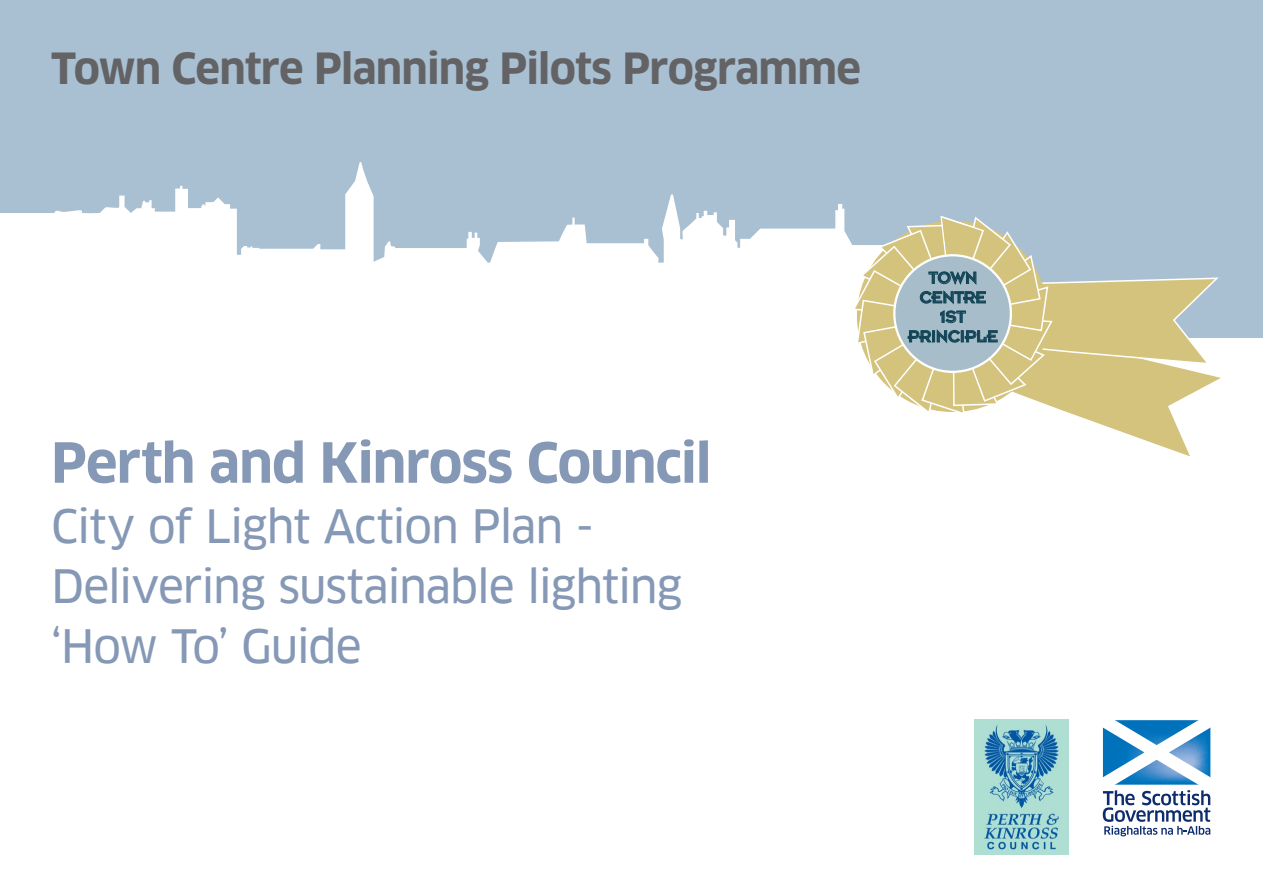
<style>
.page{position:relative;width:1263px;height:893px;background:#fff}
.page>*{position:absolute;margin:0;border:0;box-sizing:border-box;transform-origin:0 0}
.t1{font:700 54px "Clan";letter-spacing:-.02em;color:#8598b5}
.t2{font:45px/60px "Clan News";letter-spacing:-.03em;color:#8598b5}
.t3{font:700 42px "Clan";letter-spacing:-.02em;color:#636366}
.t4{font:18px "Insignia";letter-spacing:-.005em;color:#134556}
</style>
<div class="page">
<div style="left:0;top:0;width:1263px;height:337px;background:#a9c0d2"></div>
<svg style="left:0;top:162px;width:851px;height:175px;fill:#fff"></svg>
<svg style="left:1102px;top:720px;width:109px;height:116px"></svg>
<svg style="left:851px;top:216px;width:376px;height:241px"></svg>
<img style="left:975px;top:719px;width:93px;height:135px">
<p class="t3" style="left:51px;top:42px;width:811px">Town Centre Planning Pilots Programme</p>
<p class="t1" style="left:51px;top:429px;width:662px">Perth and Kinross Council</p>
<p class="t2" style="left:51px;top:496px;width:633px">City of Light Action Plan -<br>Delivering sustainable lighting</p>
<p class="t2" style="left:51px;top:616px;width:312px">‘How To’ Guide</p>
<p class="t4" style="left:929px;top:269px;width:50px">TOWN</p>
<p class="t4" style="left:920px;top:288px;width:68px">CENTRE</p>
<p class="t4" style="left:940px;top:308px;width:27px">1ST</p>
<p class="t4" style="left:908px;top:327px;width:92px">PRINCIPLE</p>
</div>
